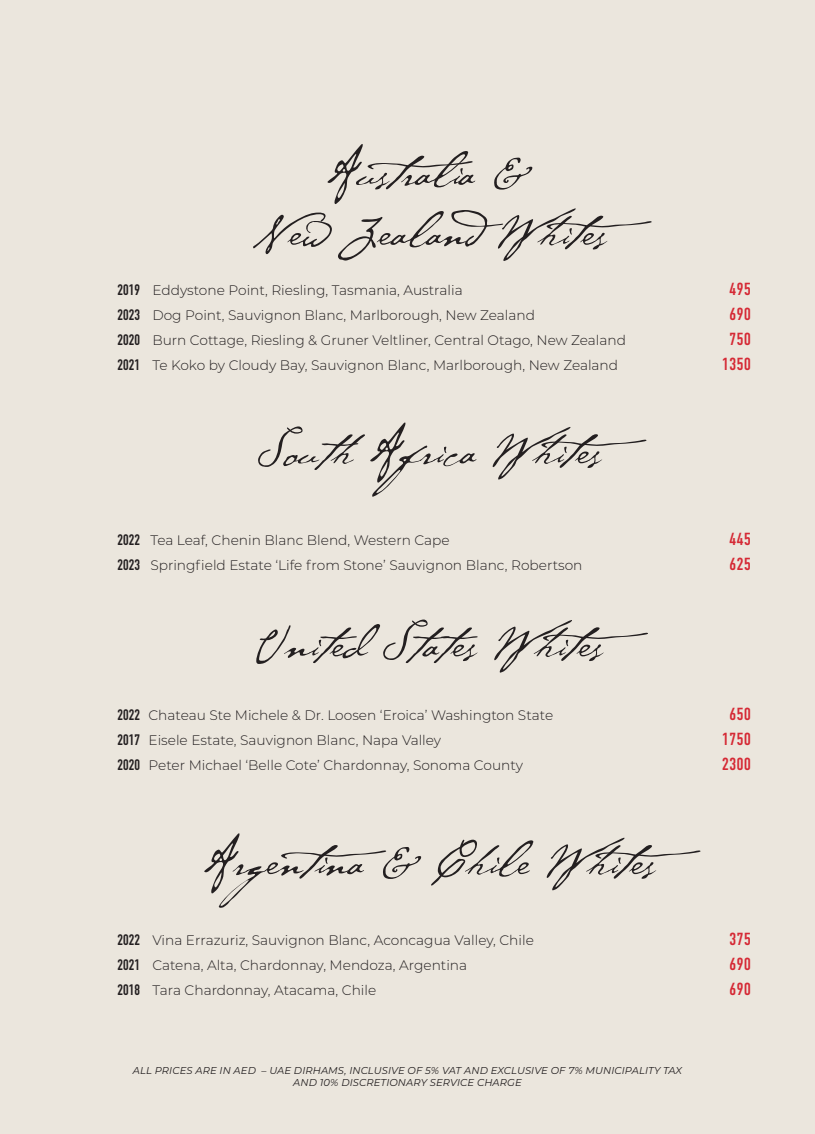
<style>
.page{position:relative;width:815px;height:1134px;background:#ebe6dd}
.page>*{position:absolute;margin:0;border:0;box-sizing:border-box;transform-origin:0 0}
.t1{font:50px/60px "P22 Cezanne Pro";color:#231f20}
.t2{font:17.5px/25px "DIN Condensed";color:#d52935;text-align:center}
.t3{font:700 15px/25px "DIN Condensed";color:#231f20;text-align:justify}
.t4{font:300 13.75px/25px "Montserrat";color:#231f20}
.t5{font:italic 10px/12px "Montserrat";letter-spacing:.01em;color:#231f20;text-align:center}
</style>
<div class="page">
<p class="t3" style="left:118px;top:277px;width:24px">2019<br>2023<br>2020<br>2021</p>
<h1 class="t1" style="left:251px;top:137px;width:424px;text-indent:74px">Australia &amp;<br>New ZealandWhites</h1>
<p class="t4" style="left:152px;top:277px;width:475px">Eddystone Point, Riesling, Tasmania, Australia<br>Dog Point, Sauvignon Blanc, Marlborough, New Zealand<br>Burn Cottage, Riesling &amp; Gruner Veltliner, Central Otago, New Zealand Te Koko by Cloudy Bay, Sauvignon Blanc, Marlborough, New Zealand</p>
<h1 class="t1" style="left:256px;top:416px;width:413px">South Africa Whites</h1>
<p class="t3" style="left:118px;top:527px;width:24px">2022<br>2023</p>
<p class="t4" style="left:150px;top:527px;width:434px">Tea Leaf, Chenin Blanc Blend, Western Cape<br>Springfield Estate ‘Life from Stone’ Sauvignon Blanc, Robertson</p>
<h1 class="t1" style="left:255px;top:609px;width:416px">United States Whites</h1>
<p class="t3" style="left:118px;top:702px;width:24px">2022<br>2017<br>2020</p>
<p class="t4" style="left:148px;top:702px;width:406px">Chateau Ste Michele &amp; Dr. Loosen ‘Eroica’ Washington State<br>Eisele Estate, Sauvignon Blanc, Napa Valley<br>Peter Michael ‘Belle Cote’ Chardonnay, Sonoma County</p>
<p class="t2" style="left:722px;top:277px;width:31px">495<br>690<br>750<br>1350</p>
<p class="t2" style="left:729px;top:527px;width:23px;text-align:left">445<br>625</p>
<p class="t2" style="left:722px;top:702px;width:31px">650<br>1750<br>2300</p>
<p class="t3" style="left:118px;top:927px;width:24px">2022<br>2021<br>2018</p>
<h1 class="t1" style="left:202px;top:826px;width:521px">Argentina &amp; Chile Whites</h1>
<p class="t4" style="left:152px;top:927px;width:383px">Vina Errazuriz, Sauvignon Blanc, Aconcagua Valley, Chile<br>Catena, Alta, Chardonnay, Mendoza, Argentina<br>Tara Chardonnay, Atacama, Chile</p>
<p class="t2" style="left:729px;top:927px;width:23px;text-align:justify">375<br>690<br>690</p>
<p class="t5" style="left:133px;top:1064px;width:551px">ALL PRICES ARE IN AED – UAE DIRHAMS, INCLUSIVE OF 5% VAT AND EXCLUSIVE OF 7% MUNICIPALITY TAX<br>AND 10% DISCRETIONARY SERVICE CHARGE</p>
</div>
